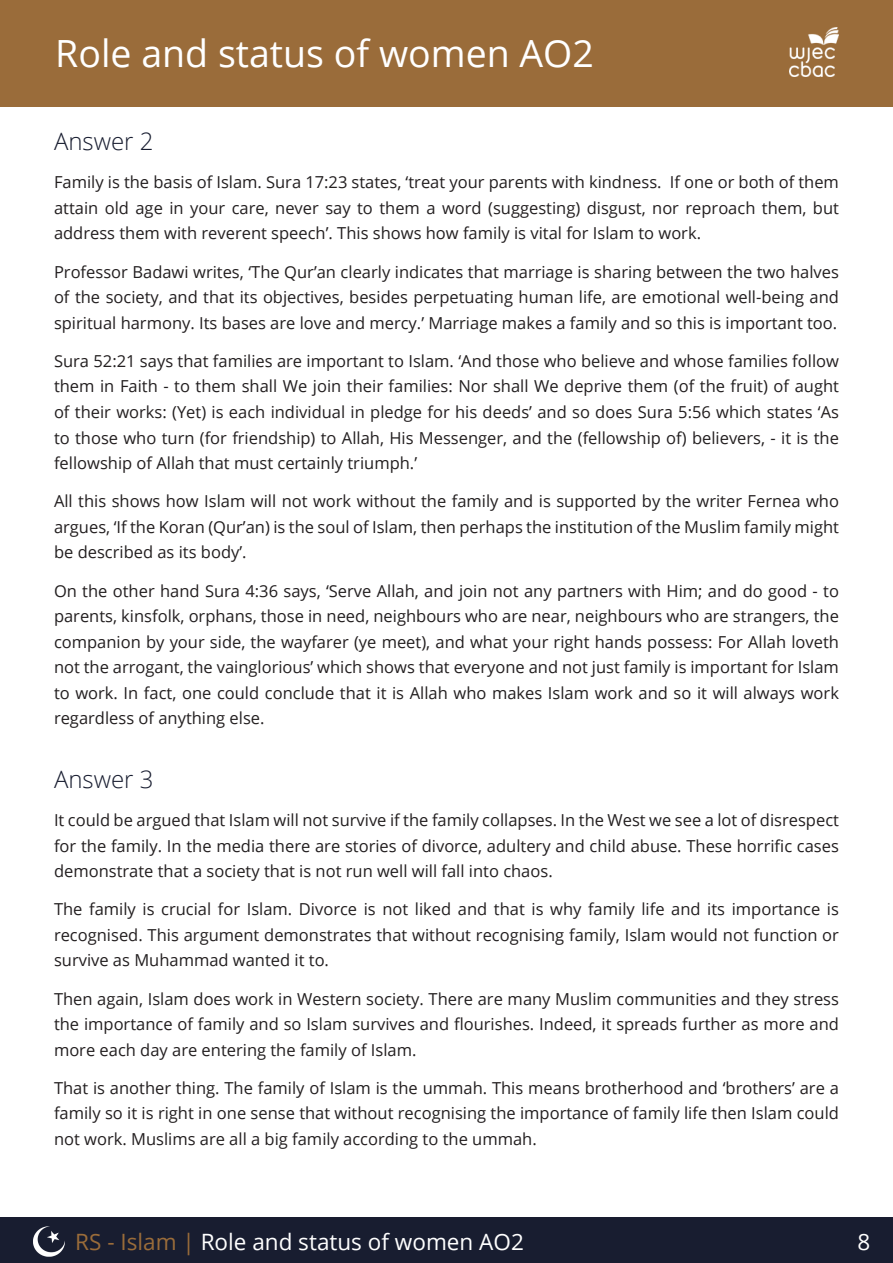
<style>
.page{position:relative;width:893px;height:1263px;background:#fff}
.page>*{position:absolute;margin:0;border:0;box-sizing:border-box;transform-origin:0 0}
.t1{font:37.5px "Open Sans";color:#fff}
.sub-heading{font:300 24px "Open Sans";color:#181d30}
.t2{font:22.5px "Open Sans";color:#fff}
.Paragraph_text{font:16.5px/25.5px "Open Sans";color:#231f20;text-align:justify}
.s1{color:#9a6c3a}
</style>
<div class="page">
<div style="left:0;top:0;width:893px;height:106px;background:#9a6c3a"></div>
<div style="left:0;top:1217px;width:893px;height:46px;background:#181d30"></div>
<img style="left:34px;top:1226px;width:31px;height:31px">
<img style="left:789px;top:28px;width:50px;height:49px">
<h1 class="t1" style="left:55px;top:28px;width:540px">Role and status of women AO2</h1>
<p class="sub-heading" style="left:54px;top:125px;width:101px">Answer 2</p>
<p class="Paragraph_text" style="left:54px;top:169px;width:786px">Family is the basis of Islam. Sura 17:23 states, ‘treat your parents with kindness. If one or both of them attain old age in your care, never say to them a word (suggesting) disgust, nor reproach them, but address them with reverent speech’. This shows how family is vital for Islam to work.</p>
<p class="Paragraph_text" style="left:54px;top:259px;width:786px">Professor Badawi writes, ‘The Qur’an clearly indicates that marriage is sharing between the two halves of the society, and that its objectives, besides perpetuating human life, are emotional well-being and spiritual harmony. Its bases are love and mercy.’ Marriage makes a family and so this is important too.</p>
<p class="Paragraph_text" style="left:54px;top:348px;width:786px">Sura 52:21 says that families are important to Islam. ‘And those who believe and whose families follow them in Faith - to them shall We join their families: Nor shall We deprive them (of the fruit) of aught of their works: (Yet) is each individual in pledge for his deeds’ and so does Sura 5:56 which states ‘As to those who turn (for friendship) to Allah, His Messenger, and the (fellowship of) believers, - it is the fellowship of Allah that must certainly triumph.’</p>
<p class="Paragraph_text" style="left:54px;top:488px;width:786px">All this shows how Islam will not work without the family and is supported by the writer Fernea who argues, ‘If the Koran (Qur’an) is the soul of Islam, then perhaps the institution of the Muslim family might be described as its body’.</p>
<p class="Paragraph_text" style="left:54px;top:577px;width:786px">On the other hand Sura 4:36 says, ‘Serve Allah, and join not any partners with Him; and do good - to parents, kinsfolk, orphans, those in need, neighbours who are near, neighbours who are strangers, the companion by your side, the wayfarer (ye meet), and what your right hands possess: For Allah loveth not the arrogant, the vainglorious’ which shows that everyone and not just family is important for Islam to work. In fact, one could conclude that it is Allah who makes Islam work and so it will always work regardless of anything else.</p>
<p class="sub-heading" style="left:54px;top:763px;width:101px">Answer 3</p>
<p class="Paragraph_text" style="left:54px;top:807px;width:786px">It could be argued that Islam will not survive if the family collapses. In the West we see a lot of disrespect for the family. In the media there are stories of divorce, adultery and child abuse. These horrific cases demonstrate that a society that is not run well will fall into chaos.</p>
<p class="Paragraph_text" style="left:54px;top:896px;width:786px">The family is crucial for Islam. Divorce is not liked and that is why family life and its importance is recognised. This argument demonstrates that without recognising family, Islam would not function or survive as Muhammad wanted it to.</p>
<p class="Paragraph_text" style="left:54px;top:985px;width:786px">Then again, Islam does work in Western society. There are many Muslim communities and they stress the importance of family and so Islam survives and flourishes. Indeed, it spreads further as more and more each day are entering the family of Islam.</p>
<p class="Paragraph_text" style="left:54px;top:1075px;width:786px">That is another thing. The family of Islam is the ummah. This means brotherhood and ‘brothers’ are a family so it is right in one sense that without recognising the importance of family life then Islam could not work. Muslims are all a big family according to the ummah.</p>
<h3 class="t2" style="left:75px;top:1226px;width:450px"><span class="s1">RS - Islam |</span> Role and status of women AO2</h3>
<h3 class="t2" style="left:858px;top:1226px;width:14px">8</h3>
</div>
